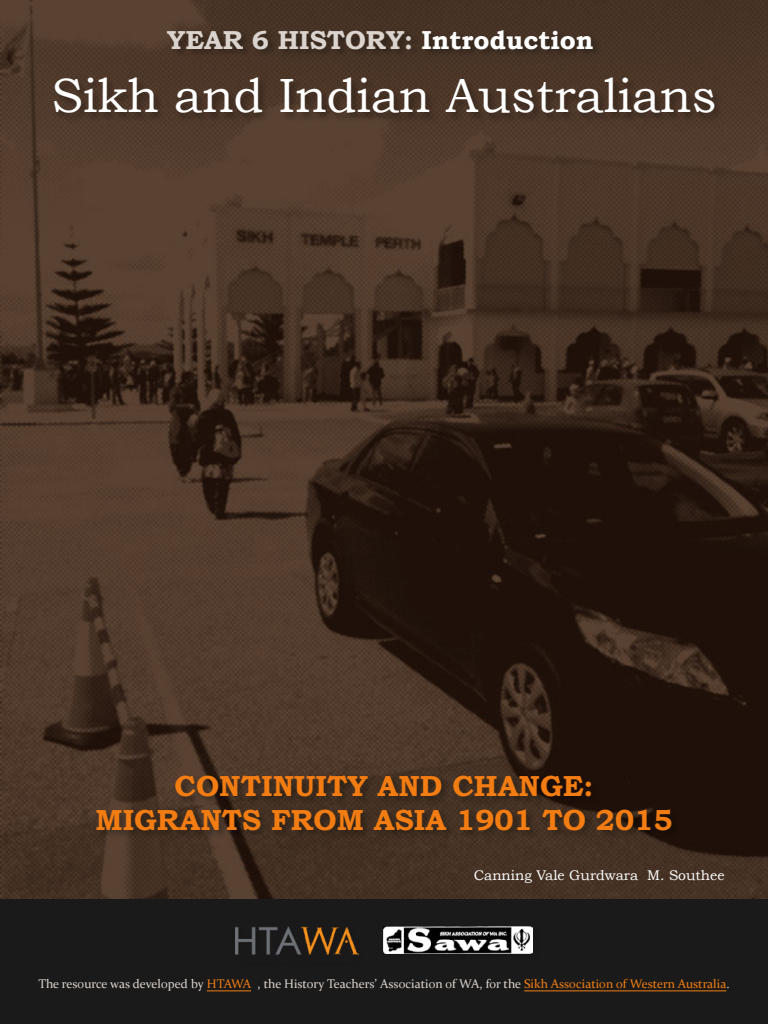
<style>
.page{position:relative;width:768px;height:1024px;background:#fff}
.page>*{position:absolute;margin:0;border:0;box-sizing:border-box;transform-origin:0 0}
.t1{font:48px "Bookman Old Style";color:#fff}
.t2{font:700 29px/34px "Bookman Old Style";color:#f37d12;text-align:center}
.t3{font:700 26px "Bookman Old Style";color:#dbd4ce}
.text_head{font:14px "Bookman Old Style";color:#fff}
.t4{font:12.5px "Constantia";color:#dbd4ce}
.s1{color:#fff}
.s2{color:#f37d12}
</style>
<div class="page">
<img style="left:0;top:0;width:768px;height:899px">
<div style="left:0;top:899px;width:768px;height:125px;background:#1a1a1a"></div>
<hr style="left:207px;top:990px;width:44px;height:1px;background:#f37d12">
<hr style="left:524px;top:990px;width:202px;height:1px;background:#f37d12">
<div style="left:95px;top:774px;width:587px;height:66px;background:#000;opacity:.3"></div>
<div style="left:166px;top:29px;width:437px;height:29px;background:#402f22"></div>
<div style="left:380px;top:924px;width:160px;height:37px;background:#000;opacity:.15"></div>
<img style="left:383px;top:927px;width:150px;height:27px">
<img style="left:235px;top:926px;width:124px;height:29px">
<div style="left:54px;top:77px;width:669px;height:46px;background:#4a3427"></div>
<p class="t3" style="left:167px;top:24px;width:428px">YEAR 6 HISTORY: <span class="s1">Introduction</span></p>
<p class="t1" style="left:51px;top:69px;width:667px">Sikh and Indian Australians</p>
<p class="t2" style="left:95px;top:769px;width:579px">CONTINUITY AND CHANGE:<br>MIGRANTS FROM ASIA 1901 TO 2015</p>
<p class="text_head" style="left:474px;top:867px;width:252px">Canning Vale Gurdwara M. Southee</p>
<p class="t4" style="left:38px;top:975px;width:693px">The resource was developed by <span class="s2">HTAWA</span> , the History Teachers’ Association of WA, for the <span class="s2">Sikh Association of Western Australia</span>.</p>
</div>
